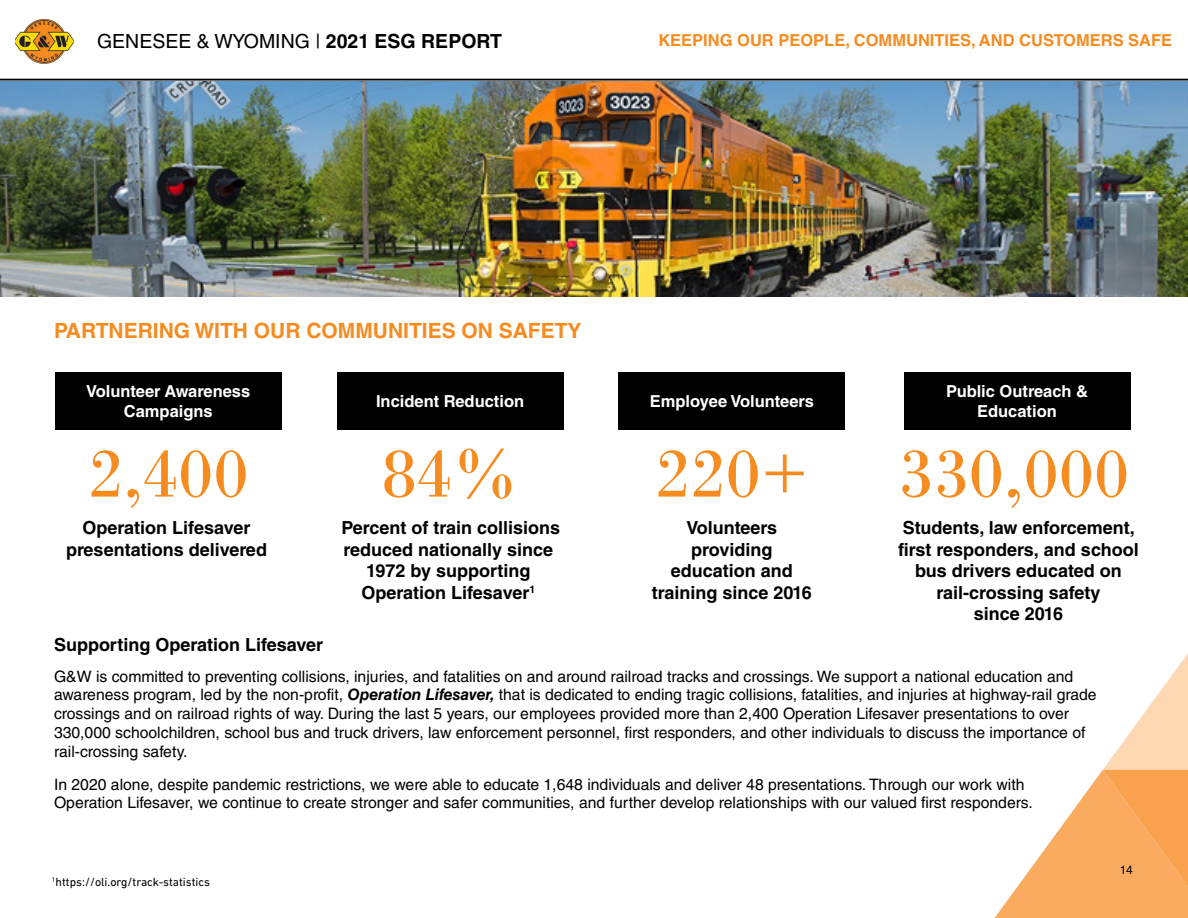
<style>
.page{position:relative;width:1188px;height:918px;background:#fff}
.page>*{position:absolute;margin:0;border:0;box-sizing:border-box;transform-origin:0 0}
.t1{font:72px "Bodoni";color:#f68b1f}
.t2{font:700 21px "Helvetica LT Std";color:#f68b1f}
.t3{font:19.5px "Helvetica LT Std";color:#000}
.t4{font:700 18px/21.6px "Helvetica LT Std";color:#000;text-align:center}
.t5{font:700 16.5px/19.8px "Helvetica LT Std";color:#fff;text-align:center}
.t6{font:700 16.5px "Helvetica LT Std";color:#f68b1f}
.t7{font:15.75px/18.9px "Helvetica LT Std";color:#000}
.t8{font:12px "DIN Next LT Pro";color:#000}
.t9{font:12px "Helvetica LT Std";color:#000}
.s1{font-weight:700}
.s2{font-weight:700;font-style:italic}
</style>
<div class="page">
<img style="left:0;top:81px;width:1188px;height:216px">
<div style="left:55px;top:373px;width:227px;height:57px;background:#000"></div>
<div style="left:337px;top:373px;width:227px;height:57px;background:#000"></div>
<div style="left:618px;top:373px;width:227px;height:57px;background:#000"></div>
<div style="left:904px;top:373px;width:226px;height:57px;background:#000"></div>
<img style="left:15px;top:18px;width:58px;height:46px">
<hr style="left:0;top:79px;width:1188px;height:1px;background:#000">
<svg style="left:995px;top:653px;width:193px;height:265px"></svg>
<p class="t3" style="left:97px;top:30px;width:406px">GENESEE &amp; WYOMING | <span class="s1">2021 ESG REPORT</span></p>
<p class="t6" style="left:658px;top:30px;width:515px">KEEPING OUR PEOPLE, COMMUNITIES, AND CUSTOMERS SAFE</p>
<h2 class="t2" style="left:54px;top:317px;width:529px">PARTNERING WITH OUR COMMUNITIES ON SAFETY</h2>
<p class="t5" style="left:86px;top:381px;width:166px">Volunteer Awareness<br>Campaigns</p>
<h1 class="t1" style="left:88px;top:431px;width:162px">2,400</h1>
<p class="t4" style="left:66px;top:517px;width:202px">Operation Lifesaver presentations delivered</p>
<p class="t5" style="left:376px;top:391px;width:150px">Incident Reduction</p>
<h1 class="t1" style="left:381px;top:431px;width:139px">84%</h1>
<p class="t4" style="left:341px;top:517px;width:220px">Percent of train collisions reduced nationally since<br>1972 by supporting<br>Operation Lifesaver<sup>1</sup></p>
<p class="t5" style="left:650px;top:391px;width:166px">Employee Volunteers</p>
<h1 class="t1" style="left:655px;top:431px;width:155px">220+</h1>
<p class="t4" style="left:652px;top:517px;width:162px">Volunteers providing education and training since 2016</p>
<p class="t5" style="left:946px;top:381px;width:144px">Public Outreach &amp;<br>Education</p>
<h1 class="t1" style="left:898px;top:431px;width:233px">330,000</h1>
<p class="t4" style="left:898px;top:517px;width:242px">Students, law enforcement, first responders, and school bus drivers educated on rail-crossing safety<br>since 2016</p>
<p class="t4" style="left:54px;top:634px;width:271px">Supporting Operation Lifesaver</p>
<p class="t7" style="left:54px;top:667px;width:1044px">G&amp;W is committed to preventing collisions, injuries, and fatalities on and around railroad tracks and crossings. We support a national education and awareness program, led by the non-profit, <span class="s2">Operation Lifesaver,</span> that is dedicated to ending tragic collisions, fatalities, and injuries at highway-rail grade crossings and on railroad rights of way. During the last 5 years, our employees provided more than 2,400 Operation Lifesaver presentations to over 330,000 schoolchildren, school bus and truck drivers, law enforcement personnel, first responders, and other individuals to discuss the importance of rail-crossing safety.</p>
<p class="t7" style="left:54px;top:775px;width:980px">In 2020 alone, despite pandemic restrictions, we were able to educate 1,648 individuals and deliver 48 presentations. Through our work with<br>Operation Lifesaver, we continue to create stronger and safer communities, and further develop relationships with our valued first responders.</p>
<p class="t8" style="left:52px;top:875px;width:160px"><sup>1</sup>https://oli.org/track-statistics</p>
<p class="t9" style="left:1120px;top:862px;width:14px">14</p>
</div>
